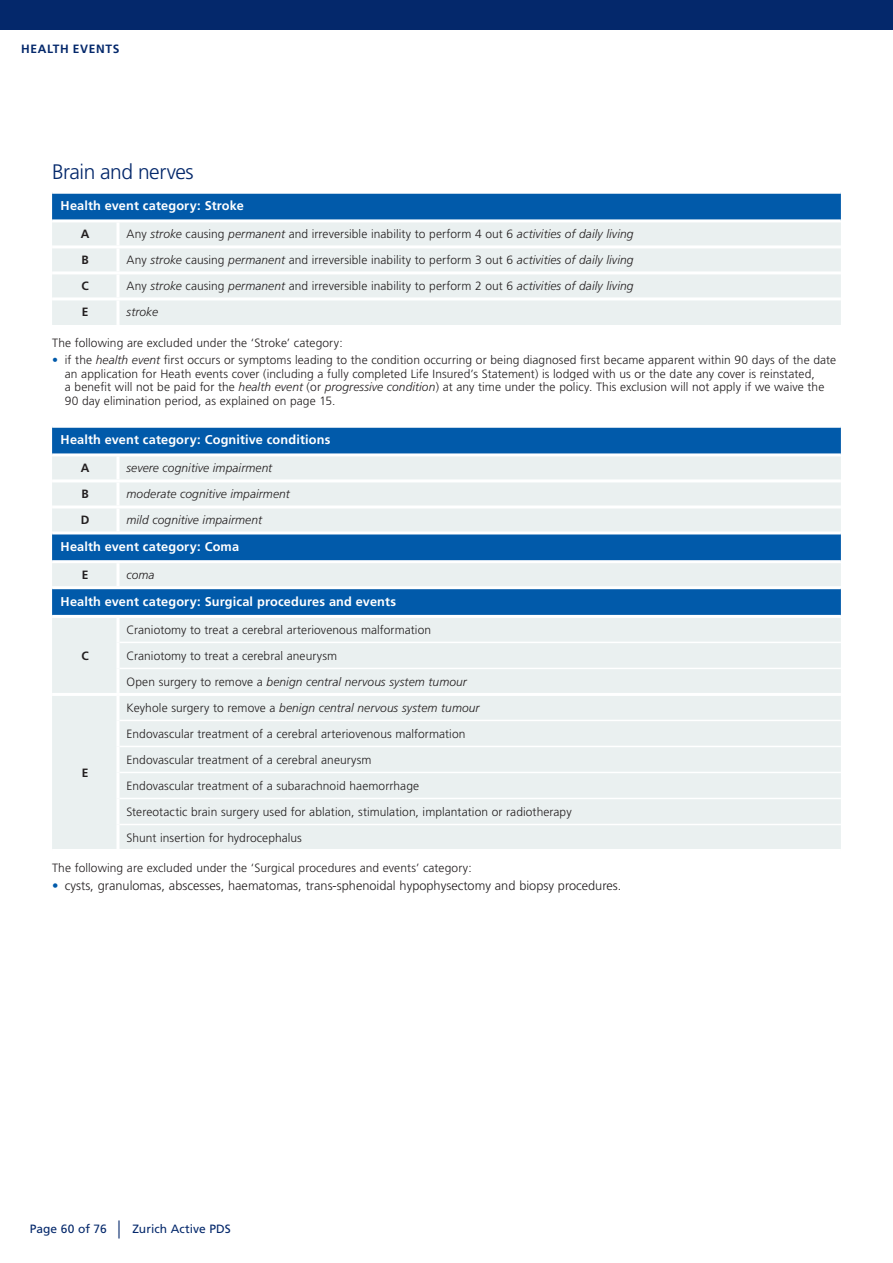
<style>
.page{position:relative;width:893px;height:1263px;background:#fff}
.page>*{position:absolute;margin:0;border:0;box-sizing:border-box;transform-origin:0 0}
.t1{font:300 21px "Frutiger";letter-spacing:-.025em;color:#04286b}
.t2{font:700 12.75px "Frutiger";letter-spacing:.01em;color:#fff}
.t3{font:300 12.75px "Frutiger";color:#231f20}
.t4{font:300 12px/26px "Frutiger";letter-spacing:.005em;color:#231f20}
.t5{font:italic 300 12px "Frutiger";letter-spacing:.005em;color:#231f20}
.t6{font:12px "Frutiger";letter-spacing:.005em;color:#04286b}
.t7{font:700 12px "Frutiger";letter-spacing:.05em;color:#04286b}
.t8{font:700 12px "Frutiger";color:#231f20}
.s1{font-style:italic}
.s2{color:#015aaa}
.s3{font-size:18px}
</style>
<div class="page">
<div style="left:52px;top:194px;width:789px;height:25px;background:#015aaa"></div>
<div style="left:52px;top:222px;width:789px;height:103px;background:#eaf0f0"></div>
<svg style="left:52px;top:428px;width:789px;height:421px;background:#bcd2e2"></svg>
<hr style="left:52px;top:245px;width:66px;height:3px;background:#fff">
<hr style="left:52px;top:271px;width:66px;height:3px;background:#fff">
<hr style="left:116px;top:222px;width:3px;height:23px;background:#fff">
<hr style="left:116px;top:248px;width:3px;height:23px;background:#fff">
<hr style="left:116px;top:274px;width:3px;height:23px;background:#fff">
<hr style="left:118px;top:245px;width:723px;height:3px;background:#fff">
<hr style="left:118px;top:271px;width:723px;height:3px;background:#fff">
<hr style="left:52px;top:297px;width:66px;height:3px;background:#fff">
<hr style="left:116px;top:300px;width:3px;height:25px;background:#fff">
<hr style="left:118px;top:297px;width:723px;height:3px;background:#fff">
<hr style="left:52px;top:453px;width:66px;height:3px;background:#fff">
<hr style="left:52px;top:479px;width:66px;height:3px;background:#fff">
<hr style="left:116px;top:456px;width:3px;height:23px;background:#fff">
<hr style="left:116px;top:482px;width:3px;height:23px;background:#fff">
<hr style="left:118px;top:453px;width:723px;height:3px;background:#fff">
<hr style="left:118px;top:479px;width:723px;height:3px;background:#fff">
<hr style="left:52px;top:505px;width:66px;height:3px;background:#fff">
<hr style="left:116px;top:508px;width:3px;height:23px;background:#fff">
<hr style="left:118px;top:505px;width:723px;height:3px;background:#fff">
<hr style="left:52px;top:531px;width:66px;height:3px;background:#fff">
<hr style="left:118px;top:531px;width:723px;height:3px;background:#fff">
<hr style="left:52px;top:560px;width:66px;height:3px;background:#fff">
<hr style="left:116px;top:563px;width:3px;height:23px;background:#fff">
<hr style="left:118px;top:560px;width:723px;height:3px;background:#fff">
<hr style="left:52px;top:586px;width:66px;height:3px;background:#fff">
<hr style="left:118px;top:586px;width:723px;height:3px;background:#fff">
<hr style="left:52px;top:615px;width:66px;height:3px;background:#fff">
<hr style="left:116px;top:618px;width:3px;height:24px;background:#fff">
<hr style="left:118px;top:615px;width:723px;height:3px;background:#fff">
<hr style="left:116px;top:642px;width:3px;height:26px;background:#fff">
<hr style="left:116px;top:668px;width:3px;height:25px;background:#fff">
<hr style="left:52px;top:693px;width:66px;height:3px;background:#fff">
<hr style="left:116px;top:696px;width:3px;height:24px;background:#fff">
<hr style="left:118px;top:693px;width:723px;height:3px;background:#fff">
<hr style="left:116px;top:720px;width:3px;height:26px;background:#fff">
<hr style="left:116px;top:746px;width:3px;height:26px;background:#fff">
<hr style="left:116px;top:772px;width:3px;height:26px;background:#fff">
<hr style="left:116px;top:798px;width:3px;height:26px;background:#fff">
<hr style="left:116px;top:824px;width:3px;height:25px;background:#fff">
<hr style="left:119px;top:642px;width:722px;height:1px;background:#fff">
<hr style="left:119px;top:668px;width:722px;height:1px;background:#fff">
<hr style="left:119px;top:720px;width:722px;height:1px;background:#fff">
<hr style="left:119px;top:746px;width:722px;height:1px;background:#fff">
<hr style="left:119px;top:772px;width:722px;height:1px;background:#fff">
<hr style="left:119px;top:798px;width:722px;height:1px;background:#fff">
<hr style="left:119px;top:824px;width:722px;height:1px;background:#fff">
<div style="left:0;top:0;width:893px;height:30px;background:#04286b"></div>
<p class="t7" style="left:21px;top:42px;width:100px">HEALTH EVENTS</p>
<h1 class="t1" style="left:52px;top:160px;width:143px">Brain and nerves</h1>
<p class="t2" style="left:61px;top:198px;width:185px">Health event category: Stroke</p>
<p class="t8" style="left:81px;top:227px;width:10px">A</p>
<p class="t4" style="left:126px;top:221px;width:509px">Any <span class="s1">stroke</span> causing <span class="s1">permanent</span> and irreversible inability to perform 4 out 6 <span class="s1">activities of daily living</span></p>
<p class="t8" style="left:81px;top:253px;width:9px">B</p>
<p class="t4" style="left:126px;top:247px;width:509px">Any <span class="s1">stroke</span> causing <span class="s1">permanent</span> and irreversible inability to perform 3 out 6 <span class="s1">activities of daily living</span></p>
<p class="t8" style="left:81px;top:279px;width:9px">C</p>
<p class="t4" style="left:126px;top:273px;width:509px">Any <span class="s1">stroke</span> causing <span class="s1">permanent</span> and irreversible inability to perform 2 out 6 <span class="s1">activities of daily living</span></p>
<p class="t8" style="left:82px;top:305px;width:8px">E</p>
<p class="t5" style="left:127px;top:305px;width:33px">stroke</p>
<p class="t4" style="left:52px;top:330px;width:292px">The following are excluded under the ‘Stroke’ category:</p>
<p class="t4" style="left:65px;top:354px;width:773px;line-height:13.5px;text-indent:-13px"><span class="s2">•</span> if the <span class="s1">health event</span> first occurs or symptoms leading to the condition occurring or being diagnosed first became apparent within 90 days of the date an application for Heath events cover (including a fully completed Life Insured’s Statement) is lodged with us or the date any cover is reinstated,<br>a benefit will not be paid for the <span class="s1">health event</span> (or <span class="s1">progressive condition</span>) at any time under the policy. This exclusion will not apply if we waive the 90 day elimination period, as explained on page 15.</p>
<p class="t2" style="left:61px;top:432px;width:271px">Health event category: Cognitive conditions</p>
<p class="t8" style="left:81px;top:461px;width:10px">A</p>
<p class="t5" style="left:126px;top:461px;width:147px">severe cognitive impairment</p>
<p class="t8" style="left:81px;top:487px;width:9px">B</p>
<p class="t5" style="left:126px;top:487px;width:165px">moderate cognitive impairment</p>
<p class="t8" style="left:81px;top:513px;width:10px">D</p>
<p class="t5" style="left:126px;top:513px;width:137px">mild cognitive impairment</p>
<p class="t2" style="left:61px;top:539px;width:180px">Health event category: Coma</p>
<p class="t8" style="left:82px;top:568px;width:8px">E</p>
<p class="t5" style="left:126px;top:568px;width:30px">coma</p>
<p class="t2" style="left:61px;top:594px;width:337px">Health event category: Surgical procedures and events</p>
<p class="t8" style="left:81px;top:649px;width:9px">C</p>
<p class="t4" style="left:126px;top:617px;width:342px">Craniotomy to treat a cerebral arteriovenous malformation<br>Craniotomy to treat a cerebral aneurysm<br>Open surgery to remove a <span class="s1">benign central nervous system tumour</span></p>
<p class="t4" style="left:126px;top:695px;width:447px">Keyhole surgery to remove a <span class="s1">benign central nervous system tumour<br></span>Endovascular treatment of a cerebral arteriovenous malformation<br>Endovascular treatment of a cerebral aneurysm<br>Endovascular treatment of a subarachnoid haemorrhage<br>Stereotactic brain surgery used for ablation, stimulation, implantation or radiotherapy Shunt insertion for hydrocephalus</p>
<p class="t4" style="left:52px;top:855px;width:421px">The following are excluded under the ‘Surgical procedures and events’ category:</p>
<p class="t3" style="left:52px;top:878px;width:571px"><span class="s2">•</span> cysts, granulomas, abscesses, haematomas, trans-sphenoidal hypophysectomy and biopsy procedures.</p>
<p class="t8" style="left:82px;top:766px;width:8px">E</p>
<p class="t6" style="left:30px;top:1222px;width:203px">Page 60 of 76 <span class="s3">|</span> Zurich Active PDS</p>
</div>
